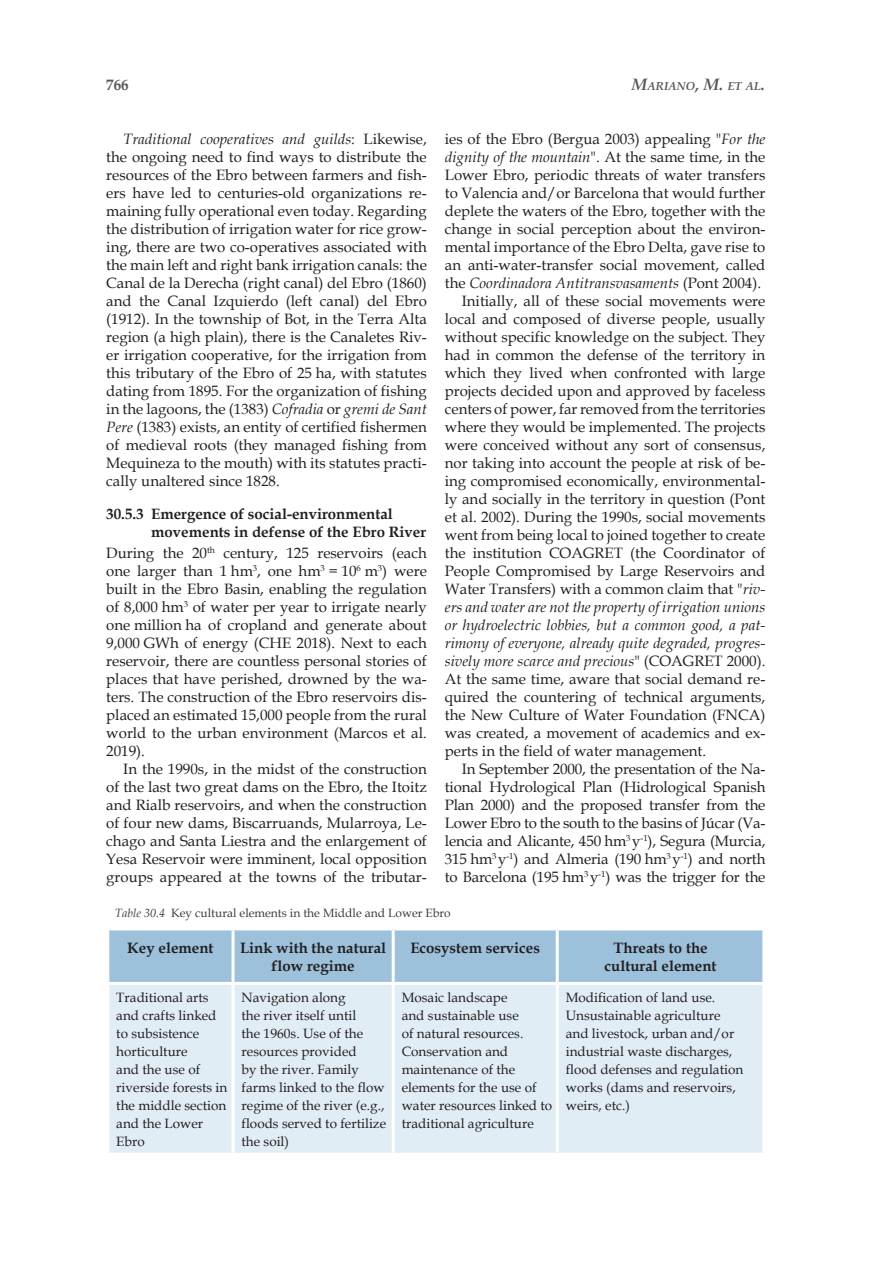
<style>
.page{position:relative;width:893px;height:1263px;background:#fff}
.page>*{position:absolute;margin:0;border:0;box-sizing:border-box;transform-origin:0 0}
.t1{font:15px/18px "Book Antiqua";color:#231f20;text-align:justify}
.t2{font:italic 15px "Book Antiqua";color:#231f20}
.t3{font:700 15px/18px "Book Antiqua";color:#231f20;text-align:center}
.t4{font:700 15px "Book Antiqua";color:#57585a}
.t5{font:13.5px/18px "Book Antiqua";color:#231f20}
.t6{font:12px "Book Antiqua";color:#3e3e3f}
.t7{font:italic 700 11.55px "Book Antiqua";color:#57585a}
.s1{font-size:16.5px}
.s2{font-style:italic}
.s3{font-style:normal}
</style>
<div class="page">
<div style="left:109px;top:930px;width:653px;height:52px;background:#9dc0db"></div>
<div style="left:109px;top:985px;width:653px;height:168px;background:#e1edf4"></div>
<hr style="left:232px;top:930px;width:3px;height:52px;background:#fff">
<hr style="left:392px;top:930px;width:3px;height:52px;background:#fff">
<hr style="left:556px;top:930px;width:3px;height:52px;background:#fff">
<hr style="left:232px;top:985px;width:3px;height:168px;background:#fff">
<hr style="left:392px;top:985px;width:3px;height:168px;background:#fff">
<hr style="left:556px;top:985px;width:3px;height:168px;background:#fff">
<p class="t4" style="left:106px;top:75px;width:24px">766</p>
<p class="t7" style="left:632px;top:78px;width:135px"><span class="s1">M</span>ARIANO<span class="s1">, M.</span> ET AL<span class="s1">.</span></p>
<p class="t1" style="left:445px;top:130px;width:322px">ies of the Ebro (Bergua 2003) appealing "<span class="s2">For the</span></p>
<p class="t1" style="left:445px;top:148px;width:322px"><span class="s2">dignity of the mountain</span>". At the same time, in the</p>
<p class="t1" style="left:445px;top:166px;width:322px">Lower Ebro, periodic threats of water transfers</p>
<p class="t1" style="left:445px;top:184px;width:322px">to Valencia and/or Barcelona that would further</p>
<p class="t1" style="left:445px;top:202px;width:322px">deplete the waters of the Ebro, together with the</p>
<p class="t1" style="left:445px;top:220px;width:322px">change in social perception about the environ-</p>
<p class="t1" style="left:445px;top:238px;width:322px">mental importance of the Ebro Delta, gave rise to</p>
<p class="t1" style="left:445px;top:256px;width:322px">an anti-water-transfer social movement, called</p>
<p class="t2" style="left:445px;top:272px;width:318px"><span class="s3">the</span> Coordinadora Antitransvasaments <span class="s3">(Pont 2004).</span></p>
<p class="t1" style="left:462px;top:292px;width:305px">Initially, all of these social movements were</p>
<p class="t1" style="left:445px;top:310px;width:322px">local and composed of diverse people, usually</p>
<p class="t1" style="left:445px;top:328px;width:322px">without specific knowledge on the subject. They</p>
<p class="t1" style="left:445px;top:346px;width:322px">had in common the defense of the territory in</p>
<p class="t1" style="left:445px;top:364px;width:322px">which they lived when confronted with large</p>
<p class="t1" style="left:445px;top:382px;width:322px">projects decided upon and approved by faceless</p>
<p class="t1" style="left:445px;top:400px;width:322px">centers of power, far removed from the territories</p>
<p class="t1" style="left:445px;top:418px;width:322px">where they would be implemented. The projects</p>
<p class="t1" style="left:445px;top:436px;width:322px">were conceived without any sort of consensus,</p>
<p class="t1" style="left:445px;top:454px;width:322px">nor taking into account the people at risk of be-</p>
<p class="t1" style="left:445px;top:472px;width:322px">ing compromised economically, environmental-</p>
<p class="t1" style="left:445px;top:490px;width:322px">ly and socially in the territory in question (Pont</p>
<p class="t1" style="left:445px;top:508px;width:322px">et al. 2002). During the 1990s, social movements</p>
<p class="t1" style="left:445px;top:526px;width:322px">went from being local to joined together to create</p>
<p class="t1" style="left:445px;top:544px;width:322px">the institution COAGRET (the Coordinator of</p>
<p class="t1" style="left:445px;top:562px;width:322px">People Compromised by Large Reservoirs and</p>
<p class="t1" style="left:445px;top:580px;width:322px">Water Transfers) with a common claim that "<span class="s2">riv-</span></p>
<p class="t2" style="left:445px;top:596px;width:322px">ers and water are not the property of irrigation unions</p>
<p class="t2" style="left:445px;top:614px;width:322px">or hydroelectric lobbies, but a common good, a pat-</p>
<p class="t2" style="left:445px;top:632px;width:322px">rimony of everyone, already quite degraded, progres-</p>
<p class="t2" style="left:445px;top:650px;width:322px">sively more scarce and precious<span class="s3">" (COAGRET 2000).</span></p>
<p class="t1" style="left:445px;top:670px;width:322px">At the same time, aware that social demand re-</p>
<p class="t1" style="left:445px;top:688px;width:322px">quired the countering of technical arguments,</p>
<p class="t1" style="left:445px;top:706px;width:322px">the New Culture of Water Foundation (FNCA)</p>
<p class="t1" style="left:445px;top:724px;width:322px">was created, a movement of academics and ex-</p>
<p class="t1" style="left:445px;top:742px;width:263px">perts in the field of water management.</p>
<p class="t1" style="left:462px;top:760px;width:305px">In September 2000, the presentation of the Na-</p>
<p class="t1" style="left:445px;top:778px;width:322px">tional Hydrological Plan (Hidrological Spanish</p>
<p class="t1" style="left:445px;top:796px;width:322px">Plan 2000) and the proposed transfer from the</p>
<p class="t1" style="left:445px;top:814px;width:322px">Lower Ebro to the south to the basins of Júcar (Va-</p>
<p class="t1" style="left:445px;top:832px;width:322px">lencia and Alicante, 450 hm<sup>3</sup> y<sup>-1</sup>), Segura (Murcia,</p>
<p class="t1" style="left:445px;top:850px;width:322px">315 hm<sup>3</sup> y<sup>-1</sup>) and Almeria (190 hm<sup>3</sup> y<sup>-1</sup>) and north</p>
<p class="t1" style="left:445px;top:868px;width:322px">to Barcelona (195 hm<sup>3</sup> y<sup>-1</sup>) was the trigger for the</p>
<p class="t6" style="left:115px;top:905px;width:337px"><span class="s2">Table 30.4</span> Key cultural elements in the Middle and Lower Ebro</p>
<p class="t3" style="left:127px;top:938px;width:88px">Key element</p>
<p class="t3" style="left:240px;top:938px;width:148px">Link with the natural flow regime</p>
<p class="t3" style="left:410px;top:938px;width:131px">Ecosystem services</p>
<p class="t3" style="left:605px;top:938px;width:114px">Threats to the cultural element</p>
<p class="t5" style="left:116px;top:988px;width:113px">Traditional arts and crafts linked to subsistence horticulture<br>and the use of riverside forests in the middle section and the Lower<br>Ebro</p>
<p class="t5" style="left:242px;top:988px;width:146px">Navigation along<br>the river itself until<br>the 1960s. Use of the resources provided<br>by the river. Family farms linked to the flow regime of the river (e.g., floods served to fertilize the soil)</p>
<p class="t5" style="left:402px;top:988px;width:152px">Mosaic landscape<br>and sustainable use<br>of natural resources.<br>Conservation and maintenance of the elements for the use of water resources linked to traditional agriculture</p>
<p class="t5" style="left:566px;top:988px;width:179px">Modification of land use.<br>Unsustainable agriculture and livestock, urban and/or industrial waste discharges, flood defenses and regulation works (dams and reservoirs, weirs, etc.)</p>
<p class="t1" style="left:106px;top:130px;width:322px;text-indent:17px"><span class="s2">Traditional cooperatives and guilds</span>: Likewise, the ongoing need to find ways to distribute the resources of the Ebro between farmers and fish&shy;ers have led to centuries-old organizations re&shy;maining fully operational even today. Regarding the distribution of irrigation water for rice grow&shy;ing, there are two co-operatives associated with the main left and right bank irrigation canals: the Canal de la Derecha (right canal) del Ebro (1860) and the Canal Izquierdo (left canal) del Ebro (1912). In the township of Bot, in the Terra Alta region (a high plain), there is the Canaletes Riv&shy;er irrigation cooperative, for the irrigation from this tributary of the Ebro of 25 ha, with statutes dating from 1895. For the organization of fishing in the lagoons, the (1383) <span class="s2">Cofradia</span> or <span class="s2">gremi de Sant Pere</span> (1383) exists, an entity of certified fishermen of medieval roots (they managed fishing from Mequineza to the mouth) with its statutes practi&shy;cally unaltered since 1828.</p>
<p class="t3" style="left:151px;top:505px;width:276px;text-align:left;text-indent:-45px">30.5.3 Emergence of social-environmental movements in defense of the Ebro River</p>
<p class="t1" style="left:106px;top:544px;width:322px">During the 20<sup>th</sup> century, 125 reservoirs (each one larger than 1 hm<sup>3</sup>, one hm<sup>3</sup> = 10<sup>6</sup> m<sup>3</sup>) were built in the Ebro Basin, enabling the regulation of 8,000 hm<sup>3</sup> of water per year to irrigate nearly one million ha of cropland and generate about 9,000 GWh of energy (CHE 2018). Next to each reservoir, there are countless personal stories of places that have perished, drowned by the wa&shy;ters. The construction of the Ebro reservoirs dis&shy;placed an estimated 15,000 people from the rural world to the urban environment (Marcos et al.<br>2019).</p>
<p class="t1" style="left:106px;top:760px;width:322px;text-indent:17px">In the 1990s, in the midst of the construction of the last two great dams on the Ebro, the Itoitz and Rialb reservoirs, and when the construction of four new dams, Biscarruands, Mularroya, Le&shy;chago and Santa Liestra and the enlargement of Yesa Reservoir were imminent, local opposition groups appeared at the towns of the tributar-</p>
</div>
